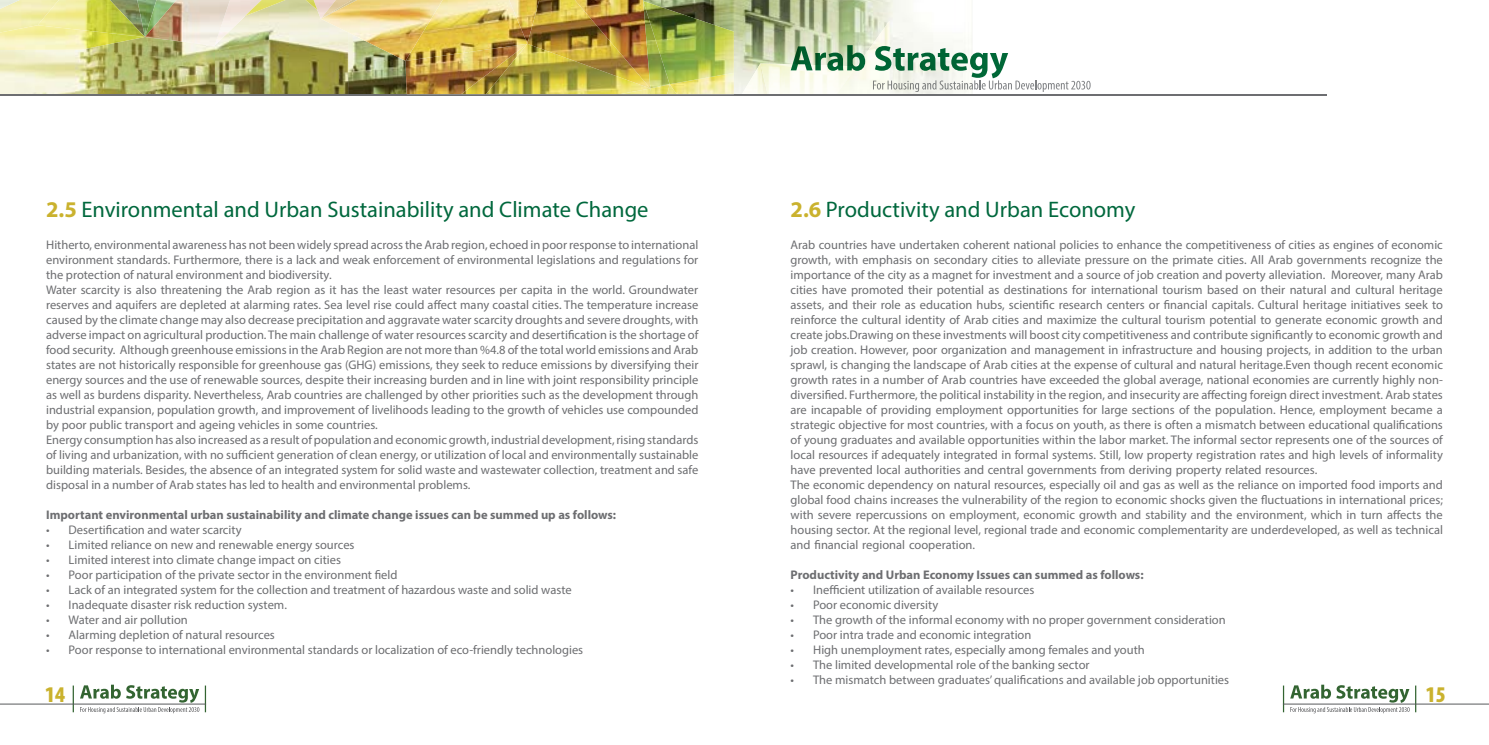
<style>
.page{position:relative;width:1489px;height:745px;background:#fff}
.page>*{position:absolute;margin:0;border:0;box-sizing:border-box;transform-origin:0 0}
.t1{font:22.5px "Myriad Pro";color:#00683d}
.t2{font:900 condensed 22.5px "Myriad Pro";color:#cab22e}
.t3{font:12.5px/15px "Myriad Pro";color:#6d6e71}
.t4{font:700 12.5px "Myriad Pro";color:#6d6e71}
.s1{font-weight:700;color:#cab22e}
</style>
<div class="page">
<svg style="left:1290px;top:684px;width:119px;height:28px"></svg>
<svg style="left:1282px;top:686px;width:1px;height:25px"></svg>
<hr style="left:1414px;top:685px;width:2px;height:26px;background:#336431">
<svg style="left:80px;top:684px;width:119px;height:28px"></svg>
<svg style="left:73px;top:685px;width:1px;height:26px"></svg>
<svg style="left:205px;top:685px;width:1px;height:26px"></svg>
<hr style="left:1282px;top:703px;width:206px;height:1px;background:#58595b">
<hr style="left:0;top:703px;width:206px;height:1px;background:#58595b">
<img style="left:661px;top:0;width:311px;height:94px">
<img style="left:393px;top:61px;width:12px;height:33px">
<img style="left:215px;top:10px;width:133px;height:84px">
<img style="left:348px;top:61px;width:45px;height:33px">
<img style="left:0;top:46px;width:215px;height:48px">
<img style="left:741px;top:63px;width:19px;height:31px">
<img style="left:760px;top:63px;width:76px;height:31px">
<img style="left:836px;top:21px;width:53px;height:73px">
<hr style="left:0;top:94px;width:1327px;height:1px;background:#6d6e71">
<img style="left:303px;top:0;width:18px;height:19px">
<img style="left:239px;top:0;width:51px;height:46px">
<img style="left:0;top:0;width:38px;height:12px">
<img style="left:145px;top:0;width:94px;height:46px">
<img style="left:38px;top:0;width:107px;height:25px">
<img style="left:0;top:25px;width:145px;height:25px">
<img style="left:405px;top:61px;width:81px;height:33px">
<img style="left:459px;top:0;width:38px;height:61px">
<img style="left:321px;top:0;width:138px;height:61px">
<img style="left:486px;top:44px;width:41px;height:40px">
<img style="left:497px;top:0;width:30px;height:44px">
<img style="left:321px;top:0;width:89px;height:19px">
<img style="left:527px;top:0;width:24px;height:84px">
<img style="left:551px;top:0;width:99px;height:84px">
<img style="left:406px;top:84px;width:327px;height:11px">
<img style="left:669px;top:1px;width:64px;height:87px">
<img style="left:245px;top:0;width:54px;height:16px">
<img style="left:282px;top:0;width:35px;height:10px">
<img style="left:643px;top:1px;width:26px;height:87px">
<svg style="left:790px;top:45px;width:75px;height:26px;background:#7ba985"></svg>
<svg style="left:873px;top:46px;width:217px;height:46px"></svg>
<h1 class="t1" style="left:46px;top:196px;width:604px"><span class="s1">2.5</span> Environmental and Urban Sustainability and Climate Change</h1>
<p class="t3" style="left:46px;top:236px;width:654px">Hitherto, environmental awareness has not been widely spread across the Arab region, echoed in poor response to international environment standards. Furthermore, there is a lack and weak enforcement of environmental legislations and regulations for the protection of natural environment and biodiversity.<br>Water scarcity is also threatening the Arab region as it has the least water resources per capita in the world. Groundwater reserves and aquifers are depleted at alarming rates. Sea level rise could affect many coastal cities. The temperature increase caused by the climate change may also decrease precipitation and aggravate water scarcity droughts and severe droughts, with adverse impact on agricultural production. The main challenge of water resources scarcity and desertification is the shortage of food security. Although greenhouse emissions in the Arab Region are not more than %4.8 of the total world emissions and Arab states are not historically responsible for greenhouse gas (GHG) emissions, they seek to reduce emissions by diversifying their energy sources and the use of renewable sources, despite their increasing burden and in line with joint responsibility principle as well as burdens disparity. Nevertheless, Arab countries are challenged by other priorities such as the development through industrial expansion, population growth, and improvement of livelihoods leading to the growth of vehicles use compounded by poor public transport and ageing vehicles in some countries.<br>Energy consumption has also increased as a result of population and economic growth, industrial development, rising standards of living and urbanization, with no sufficient generation of clean energy, or utilization of local and environmentally sustainable building materials. Besides, the absence of an integrated system for solid waste and wastewater collection, treatment and safe disposal in a number of Arab states has led to health and environmental problems.</p>
<p class="t4" style="left:46px;top:506px;width:571px">Important environmental urban sustainability and climate change issues can be summed up as follows:</p>
<p class="t3" style="left:46px;top:521px;width:197px">• Desertification and water scarcity</p>
<p class="t3" style="left:46px;top:536px;width:310px">• Limited reliance on new and renewable energy sources</p>
<p class="t3" style="left:46px;top:551px;width:296px">• Limited interest into climate change impact on cities</p>
<p class="t3" style="left:46px;top:566px;width:353px">• Poor participation of the private sector in the environment field</p>
<p class="t3" style="left:46px;top:581px;width:527px">• Lack of an integrated system for the collection and treatment of hazardous waste and solid waste</p>
<p class="t3" style="left:46px;top:596px;width:242px">• Inadequate disaster risk reduction system.</p>
<p class="t3" style="left:46px;top:611px;width:143px">• Water and air pollution</p>
<p class="t3" style="left:46px;top:626px;width:230px">• Alarming depletion of natural resources</p>
<p class="t3" style="left:46px;top:641px;width:538px">• Poor response to international environmental standards or localization of eco-friendly technologies</p>
<h1 class="t1" style="left:790px;top:196px;width:346px"><span class="s1">2.6</span> Productivity and Urban Economy</h1>
<p class="t3" style="left:790px;top:236px;width:654px">Arab countries have undertaken coherent national policies to enhance the competitiveness of cities as engines of economic growth, with emphasis on secondary cities to alleviate pressure on the primate cities. All Arab governments recognize the importance of the city as a magnet for investment and a source of job creation and poverty alleviation. Moreover, many Arab cities have promoted their potential as destinations for international tourism based on their natural and cultural heritage assets, and their role as education hubs, scientific research centers or financial capitals. Cultural heritage initiatives seek to reinforce the cultural identity of Arab cities and maximize the cultural tourism potential to generate economic growth and create jobs.Drawing on these investments will boost city competitiveness and contribute significantly to economic growth and job creation. However, poor organization and management in infrastructure and housing projects, in addition to the urban sprawl, is changing the landscape of Arab cities at the expense of cultural and natural heritage.Even though recent economic growth rates in a number of Arab countries have exceeded the global average, national economies are currently highly non&shy;diversified. Furthermore, the political instability in the region, and insecurity are affecting foreign direct investment. Arab states are incapable of providing employment opportunities for large sections of the population. Hence, employment became a strategic objective for most countries, with a focus on youth, as there is often a mismatch between educational qualifications of young graduates and available opportunities within the labor market. The informal sector represents one of the sources of local resources if adequately integrated in formal systems. Still, low property registration rates and high levels of informality have prevented local authorities and central governments from deriving property related resources.<br>The economic dependency on natural resources, especially oil and gas as well as the reliance on imported food imports and global food chains increases the vulnerability of the region to economic shocks given the fluctuations in international prices; with severe repercussions on employment, economic growth and stability and the environment, which in turn affects the housing sector. At the regional level, regional trade and economic complementarity are underdeveloped, as well as technical and financial regional cooperation.</p>
<p class="t4" style="left:790px;top:566px;width:354px">Productivity and Urban Economy Issues can summed as follows:</p>
<p class="t3" style="left:790px;top:581px;width:245px">• Inefficient utilization of available resources</p>
<p class="t3" style="left:790px;top:596px;width:149px">• Poor economic diversity</p>
<p class="t3" style="left:790px;top:611px;width:436px">• The growth of the informal economy with no proper government consideration</p>
<p class="t3" style="left:790px;top:626px;width:242px">• Poor intra trade and economic integration</p>
<p class="t3" style="left:790px;top:641px;width:355px">• High unemployment rates, especially among females and youth</p>
<p class="t3" style="left:790px;top:656px;width:300px">• The limited developmental role of the banking sector</p>
<p class="t3" style="left:790px;top:671px;width:440px">• The mismatch between graduates’ qualifications and available job opportunities</p>
<h1 class="t2" style="left:45px;top:681px;width:21px">14</h1>
<h1 class="t2" style="left:1425px;top:681px;width:21px">15</h1>
</div>
